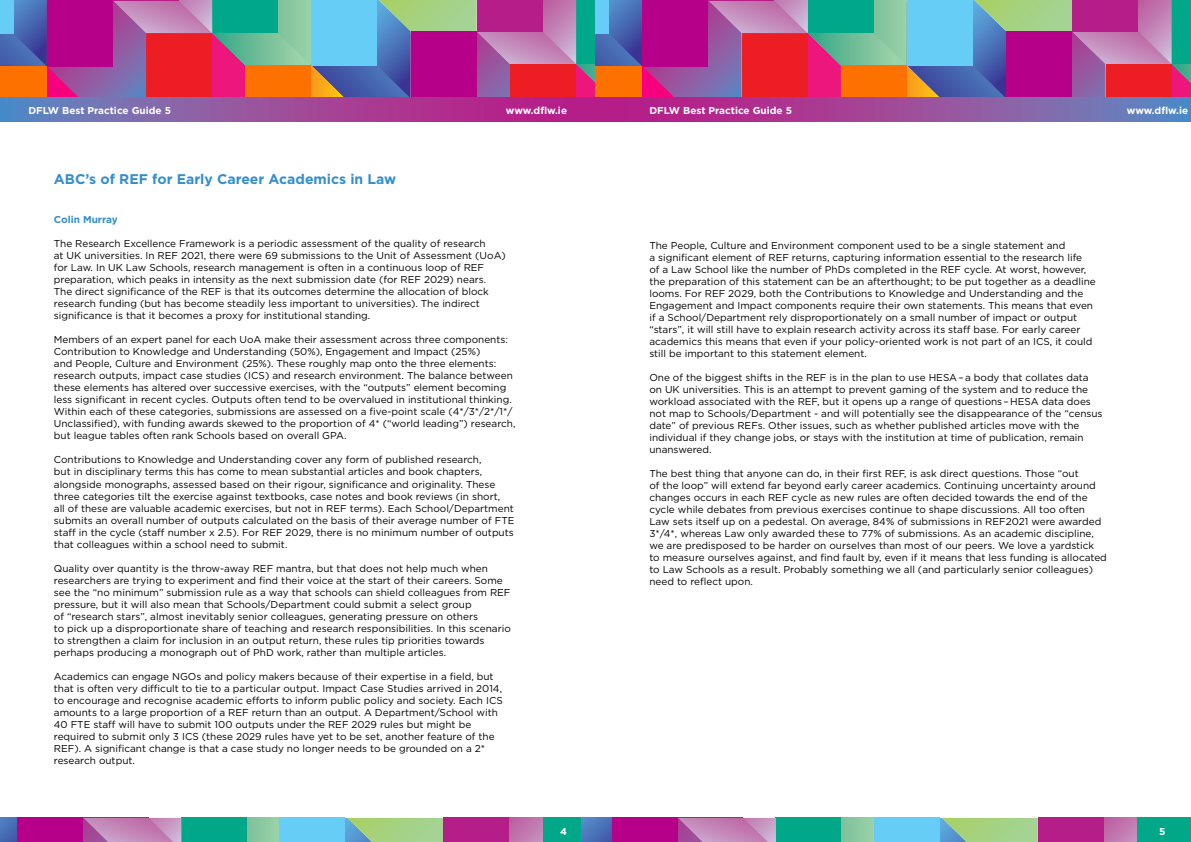
<style>
.page{position:relative;width:1191px;height:842px;background:#fff}
.page>*{position:absolute;margin:0;border:0;box-sizing:border-box;transform-origin:0 0}
.t1{font:700 14px "Gotham";color:#348ecd}
.t2{font:10px/12px "Gotham";color:#000}
.t3{font:700 10px "Gotham";color:#fff}
.t4{font:700 10px "Gotham";color:#348ecd}
</style>
<div class="page">
<svg style="left:246px;top:818px;width:34px;height:24px"></svg>
<div style="left:181px;top:818px;width:65px;height:24px;background:#00a889"></div>
<div style="left:542px;top:818px;width:63px;height:24px;background:#00a889"></div>
<svg style="left:0;top:818px;width:182px;height:24px;background:#b050a5"></svg>
<svg style="left:509px;top:818px;width:33px;height:24px"></svg>
<svg style="left:280px;top:818px;width:163px;height:24px;background:#84cbb8"></svg>
<div style="left:443px;top:818px;width:66px;height:24px;background:#b51e89"></div>
<svg style="left:841px;top:818px;width:33px;height:24px"></svg>
<div style="left:776px;top:818px;width:65px;height:24px;background:#00a889"></div>
<div style="left:1136px;top:818px;width:55px;height:24px;background:#00a889"></div>
<svg style="left:581px;top:818px;width:195px;height:24px;background:#aa53a7"></svg>
<svg style="left:1103px;top:818px;width:33px;height:24px"></svg>
<svg style="left:874px;top:818px;width:164px;height:24px;background:#84cbb8"></svg>
<div style="left:1038px;top:818px;width:65px;height:24px;background:#b51e89"></div>
<svg style="left:0;top:0;width:1191px;height:97px;background:#9d658b"></svg>
<div style="left:1072px;top:0;width:66px;height:31px;background:#b51e89"></div>
<svg style="left:0;top:97px;width:595px;height:25px;background:#964d9e"></svg>
<svg style="left:595px;top:97px;width:596px;height:25px;background:#964c9d"></svg>
<p class="t3" style="left:28px;top:104px;width:144px">DFLW Best Practice Guide 5</p>
<p class="t3" style="left:506px;top:104px;width:63px">www.dflw.ie</p>
<p class="t3" style="left:649px;top:104px;width:144px">DFLW Best Practice Guide 5</p>
<p class="t3" style="left:1127px;top:104px;width:63px">www.dflw.ie</p>
<h1 class="t1" style="left:54px;top:170px;width:344px">ABC’s of REF for Early Career Academics in Law</h1>
<p class="t4" style="left:54px;top:213px;width:65px">Colin Murray</p>
<p class="t2" style="left:54px;top:238px;width:453px">The Research Excellence Framework is a periodic assessment of the quality of research<br>at UK universities. In REF 2021, there were 69 submissions to the Unit of Assessment (UoA) for Law. In UK Law Schools, research management is often in a continuous loop of REF preparation, which peaks in intensity as the next submission date (for REF 2029) nears.<br>The direct significance of the REF is that its outcomes determine the allocation of block research funding (but has become steadily less important to universities). The indirect significance is that it becomes a proxy for institutional standing.</p>
<p class="t2" style="left:54px;top:334px;width:463px">Members of an expert panel for each UoA make their assessment across three components:<br>Contribution to Knowledge and Understanding (50%), Engagement and Impact (25%)<br>and People, Culture and Environment (25%). These roughly map onto the three elements: research outputs, impact case studies (ICS) and research environment. The balance between these elements has altered over successive exercises, with the “outputs” element becoming less significant in recent cycles. Outputs often tend to be overvalued in institutional thinking.<br>Within each of these categories, submissions are assessed on a five-point scale (4*/3*/2*/1*/ Unclassified), with funding awards skewed to the proportion of 4* (“world leading”) research, but league tables often rank Schools based on overall GPA.</p>
<p class="t2" style="left:54px;top:454px;width:462px">Contributions to Knowledge and Understanding cover any form of published research,<br>but in disciplinary terms this has come to mean substantial articles and book chapters, alongside monographs, assessed based on their rigour, significance and originality. These three categories tilt the exercise against textbooks, case notes and book reviews (in short,<br>all of these are valuable academic exercises, but not in REF terms). Each School/Department submits an overall number of outputs calculated on the basis of their average number of FTE staff in the cycle (staff number x 2.5). For REF 2029, there is no minimum number of outputs that colleagues within a school need to submit.</p>
<p class="t2" style="left:54px;top:562px;width:458px">Quality over quantity is the throw-away REF mantra, but that does not help much when researchers are trying to experiment and find their voice at the start of their careers. Some see the “no minimum” submission rule as a way that schools can shield colleagues from REF pressure, but it will also mean that Schools/Department could submit a select group<br>of “research stars”, almost inevitably senior colleagues, generating pressure on others<br>to pick up a disproportionate share of teaching and research responsibilities. In this scenario to strengthen a claim for inclusion in an output return, these rules tip priorities towards perhaps producing a monograph out of PhD work, rather than multiple articles.</p>
<p class="t2" style="left:54px;top:670px;width:450px">Academics can engage NGOs and policy makers because of their expertise in a field, but that is often very difficult to tie to a particular output. Impact Case Studies arrived in 2014, to encourage and recognise academic efforts to inform public policy and society. Each ICS amounts to a large proportion of a REF return than an output. A Department/School with 40 FTE staff will have to submit 100 outputs under the REF 2029 rules but might be required to submit only 3 ICS (these 2029 rules have yet to be set, another feature of the REF). A significant change is that a case study no longer needs to be grounded on a 2* research output.</p>
<p class="t2" style="left:649px;top:239px;width:448px">The People, Culture and Environment component used to be a single statement and<br>a significant element of REF returns, capturing information essential to the research life<br>of a Law School like the number of PhDs completed in the REF cycle. At worst, however, the preparation of this statement can be an afterthought; to be put together as a deadline looms. For REF 2029, both the Contributions to Knowledge and Understanding and the Engagement and Impact components require their own statements. This means that even if a School/Department rely disproportionately on a small number of impact or output “stars”, it will still have to explain research activity across its staff base. For early career academics this means that even if your policy-oriented work is not part of an ICS, it could still be important to this statement element.</p>
<p class="t2" style="left:649px;top:371px;width:455px">One of the biggest shifts in the REF is in the plan to use HESA – a body that collates data on UK universities. This is an attempt to prevent gaming of the system and to reduce the workload associated with the REF, but it opens up a range of questions – HESA data does not map to Schools/Department - and will potentially see the disappearance of the “census date” of previous REFs. Other issues, such as whether published articles move with the individual if they change jobs, or stays with the institution at time of publication, remain unanswered.</p>
<p class="t2" style="left:649px;top:467px;width:459px">The best thing that anyone can do, in their first REF, is ask direct questions. Those “out<br>of the loop” will extend far beyond early career academics. Continuing uncertainty around changes occurs in each REF cycle as new rules are often decided towards the end of the cycle while debates from previous exercises continue to shape discussions. All too often Law sets itself up on a pedestal. On average, 84% of submissions in REF2021 were awarded 3*/4*, whereas Law only awarded these to 77% of submissions. As an academic discipline, we are predisposed to be harder on ourselves than most of our peers. We love a yardstick to measure ourselves against, and find fault by, even if it means that less funding is allocated to Law Schools as a result. Probably something we all (and particularly senior colleagues) need to reflect upon.</p>
<p class="t3" style="left:560px;top:824px;width:8px">4</p>
<p class="t3" style="left:1159px;top:824px;width:8px">5</p>
</div>
